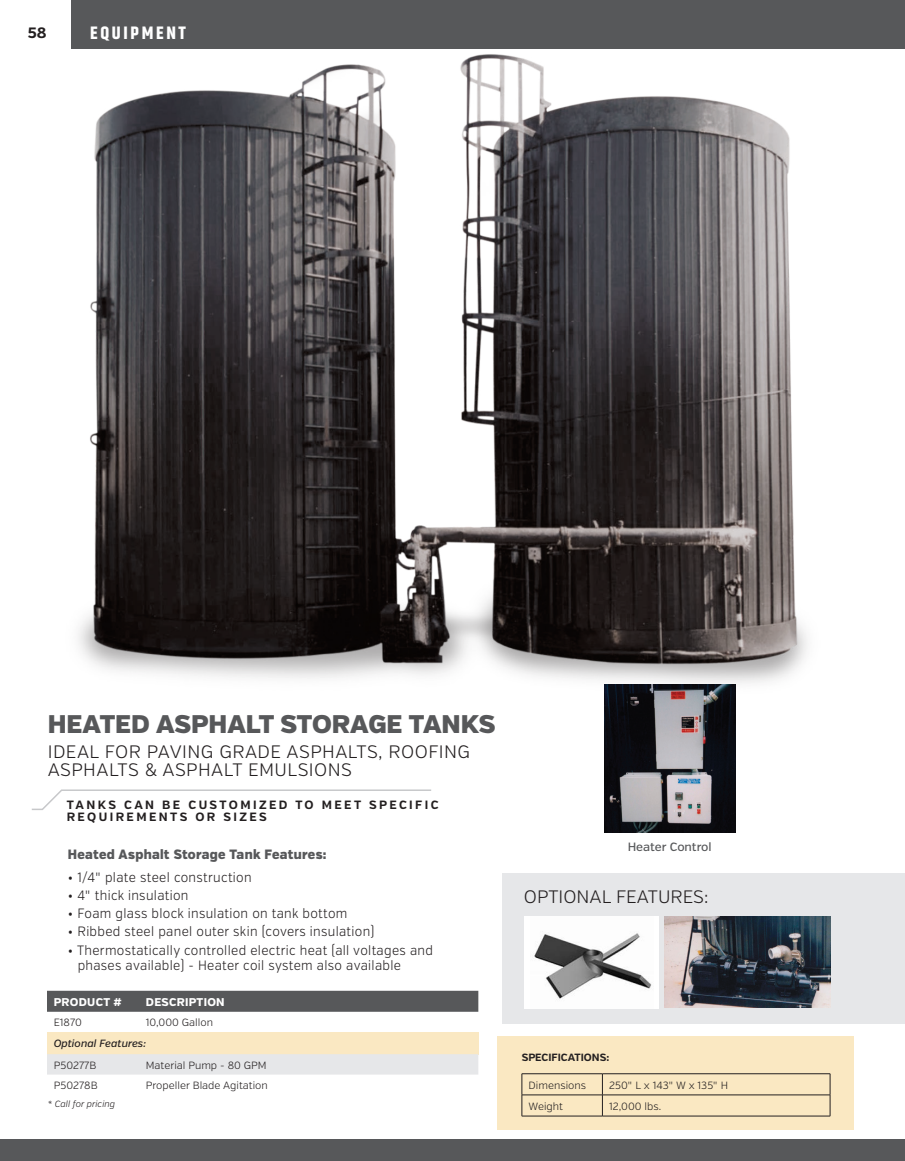
<style>
.page{position:relative;width:905px;height:1161px;background:#fff}
.page>*{position:absolute;margin:0;border:0;box-sizing:border-box;transform-origin:0 0}
.t1{font:900 25.5px "Verb";color:#57585a}
.t2{font:300 18px/18px "Verb";letter-spacing:.025em;color:#231f20}
.t3{font:300 18px "Verb";color:#231f20}
.t4{font:700 18px "Khand";letter-spacing:.15em;color:#fff}
.t5{font:700 15px "Verb";color:#231f20}
.t6{font:300 13.5px/15.8px "Verb";letter-spacing:.025em;color:#231f20;scale:.93 1}
.t7{font:900 13.5px "Verb";letter-spacing:.025em;color:#57585a;scale:.93 1}
.t8{font:700 12px/12px "Verb";letter-spacing:.2em;color:#231f20}
.Photo_Caption{font:500 12px "Verb";color:#57585a}
.t9{font:800 11.25px "Verb";letter-spacing:.025em;color:#fff}
.Table_Contents{font:300 10.5px "Verb";color:#231f20}
.t10{font:italic 500 10.5px "Verb";color:#231f20}
.t11{font:10.5px "Verb";color:#231f20}
.t12{font:700 10.5px "Verb";color:#231f20}
.t13{font:italic 300 9px "Verb";color:#231f20}
</style>
<div class="page">
<div style="left:0;top:1139px;width:904px;height:22px;background:#57585a"></div>
<div style="left:71px;top:0;width:833px;height:49px;background:#57585a"></div>
<svg style="left:31px;top:789px;width:401px;height:21px"></svg>
<img style="left:78px;top:54px;width:729px;height:643px">
<img style="left:604px;top:685px;width:131px;height:147px">
<div style="left:502px;top:873px;width:402px;height:151px;background:#e6e7e9"></div>
<div style="left:524px;top:916px;width:134px;height:93px;background:#fff"></div>
<img style="left:534px;top:933px;width:118px;height:66px">
<img style="left:665px;top:917px;width:165px;height:91px">
<div style="left:497px;top:1036px;width:357px;height:93px;background:#fae8c2"></div>
<hr style="left:521px;top:1074px;width:81px;height:1px;background:#231f20">
<hr style="left:602px;top:1074px;width:228px;height:1px;background:#231f20">
<svg style="left:521px;top:1074px;width:1px;height:42px"></svg>
<hr style="left:521px;top:1095px;width:81px;height:1px;background:#231f20">
<hr style="left:602px;top:1095px;width:228px;height:1px;background:#231f20">
<svg style="left:602px;top:1075px;width:1px;height:41px"></svg>
<svg style="left:829px;top:1074px;width:1px;height:42px"></svg>
<hr style="left:521px;top:1116px;width:81px;height:1px;background:#231f20">
<hr style="left:602px;top:1116px;width:228px;height:1px;background:#231f20">
<div style="left:47px;top:991px;width:431px;height:21px;background:#57585a"></div>
<div style="left:47px;top:1032px;width:431px;height:22px;background:#fae8c2"></div>
<div style="left:47px;top:1054px;width:431px;height:21px;background:#e6e7e9"></div>
<p class="t5" style="left:28px;top:24px;width:20px">58</p>
<h2 class="t4" style="left:90px;top:20px;width:97px">EQUIPMENT</h2>
<p class="t1" style="left:48px;top:709px;width:449px">HEATED ASPHALT STORAGE TANKS</p>
<p class="t2" style="left:48px;top:743px;width:424px">IDEAL FOR PAVING GRADE ASPHALTS, ROOFING<br>ASPHALTS &amp; ASPHALT EMULSIONS</p>
<p class="t8" style="left:67px;top:799px;width:373px">TANKS CAN BE CUSTOMIZED TO MEET SPECIFIC<br>REQUIREMENTS OR SIZES</p>
<p class="t7" style="left:68px;top:846px;width:279px">Heated Asphalt Storage Tank Features:</p>
<p class="t6" style="left:68px;top:869px;width:199px">• 1/4" plate steel construction</p>
<p class="t6" style="left:68px;top:888px;width:131px">• 4" thick insulation</p>
<p class="t6" style="left:68px;top:906px;width:302px">• Foam glass block insulation on tank bottom</p>
<p class="t6" style="left:68px;top:924px;width:331px">• Ribbed steel panel outer skin (covers insulation)</p>
<p class="t6" style="left:78px;top:942px;width:383px;text-indent:-10px">• Thermostatically controlled electric heat (all voltages and phases available) - Heater coil system also available</p>
<p class="t9" style="left:54px;top:995px;width:69px">PRODUCT #</p>
<p class="t9" style="left:146px;top:995px;width:80px">DESCRIPTION</p>
<p class="Table_Contents" style="left:54px;top:1016px;width:30px">E1870</p>
<p class="Table_Contents" style="left:146px;top:1016px;width:69px">10,000 Gallon</p>
<p class="t10" style="left:54px;top:1037px;width:94px">Optional Features:</p>
<p class="Table_Contents" style="left:54px;top:1059px;width:44px">P50277B</p>
<p class="Table_Contents" style="left:146px;top:1059px;width:122px">Material Pump - 80 GPM</p>
<p class="Table_Contents" style="left:54px;top:1079px;width:45px">P50278B</p>
<p class="Table_Contents" style="left:146px;top:1079px;width:123px">Propeller Blade Agitation</p>
<p class="t13" style="left:48px;top:1099px;width:69px">* Call for pricing</p>
<p class="Photo_Caption" style="left:627px;top:839px;width:85px">Heater Control</p>
<p class="t3" style="left:524px;top:886px;width:186px">OPTIONAL FEATURES:</p>
<p class="t12" style="left:521px;top:1051px;width:89px">SPECIFICATIONS:</p>
<p class="Table_Contents" style="left:528px;top:1079px;width:59px">Dimensions</p>
<p class="Table_Contents" style="left:609px;top:1079px;width:121px">250" L x 143" W x 135" H</p>
<p class="Table_Contents" style="left:528px;top:1100px;width:36px">Weight</p>
<p class="Table_Contents" style="left:609px;top:1100px;width:54px">12,000 lbs.</p>
<p class="t11" style="left:551px;top:1052px;width:82px">Turbine Agitator</p>
</div>
